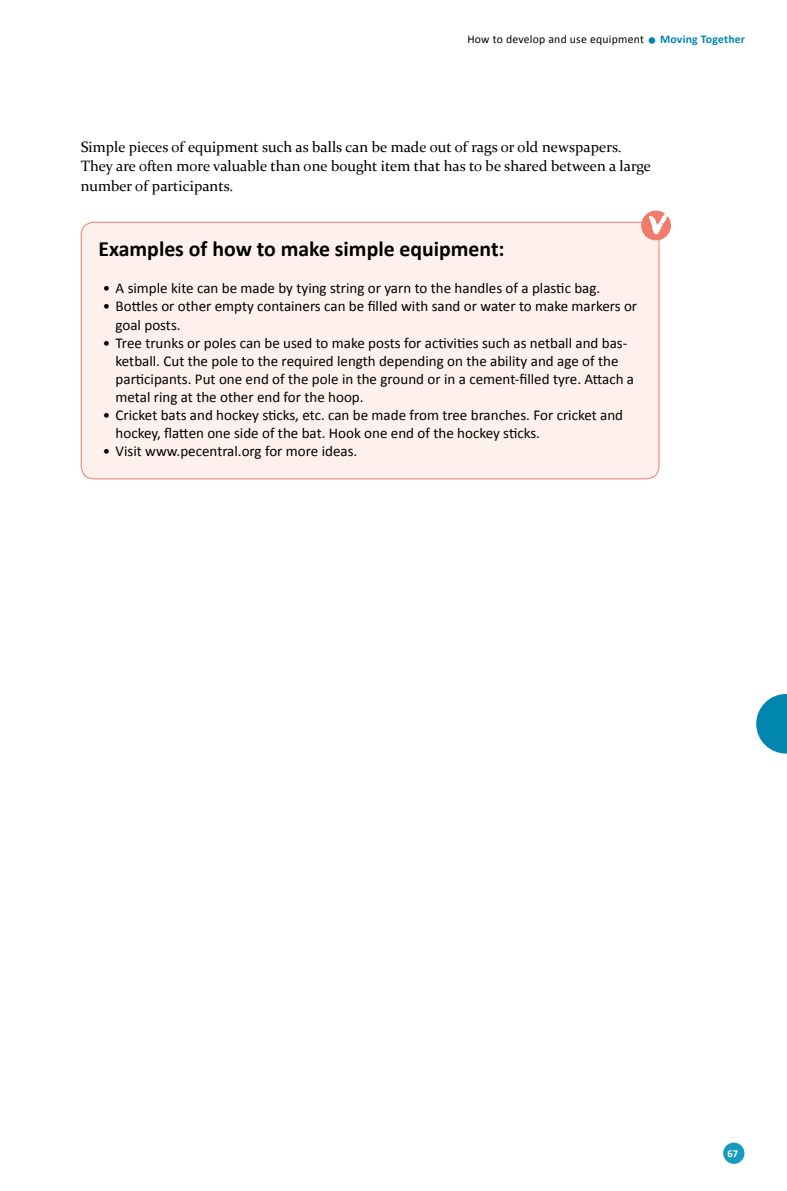
<style>
.page{position:relative;width:787px;height:1191px;background:#fff}
.page>*{position:absolute;margin:0;border:0;box-sizing:border-box;transform-origin:0 0}
.t1{font:700 21.75px "Calibri";color:#000}
.t2{font:15px/18px "Calibri";color:#000}
.t3{font:15px/19.5px "Constantia";color:#000}
.t4{font:11.7px "Calibri";letter-spacing:.02em;color:#000}
.t5{font:700 10.5px "Calibri";color:#fff}
.s1{font-size:21px;color:#0086af}
.s2{font-weight:700;color:#0086af}
</style>
<div class="page">
<div style="left:723px;top:1142px;width:21px;height:21px;background:#189bbf;border-radius:50%"></div>
<svg style="left:756px;top:694px;width:31px;height:59px"></svg>
<div style="left:81px;top:222px;width:578px;height:257px;background:#fef1ed;border-radius:13px"></div>
<div style="left:81px;top:222px;width:578px;height:257px;border:1px solid #ef7c6b;border-radius:13px"></div>
<div style="left:641px;top:211px;width:30px;height:29px;background:#ef7c6b;border-radius:50%"></div>
<img style="left:649px;top:212px;width:20px;height:22px">
<p class="t4" style="left:467px;top:32px;width:279px">How to develop and use equipment <span class="s1">•</span> <span class="s2">Moving Together</span></p>
<p class="t3" style="left:81px;top:136px;width:571px">Simple pieces of equipment such as balls can be made out of rags or old newspapers.<br>They are often more valuable than one bought item that has to be shared between a large number of participants.</p>
<h1 class="t1" style="left:99px;top:235px;width:407px">Examples of how to make simple equipment:</h1>
<p class="t2" style="left:103px;top:279px;width:499px">• A simple kite can be made by tying string or yarn to the handles of a plastic bag.</p>
<p class="t2" style="left:116px;top:297px;width:523px;text-indent:-13px">• Bottles or other empty containers can be filled with sand or water to make markers or goal posts.</p>
<p class="t2" style="left:116px;top:333px;width:520px;text-indent:-13px">• Tree trunks or poles can be used to make posts for activities such as netball and bas&shy;ketball. Cut the pole to the required length depending on the ability and age of the participants. Put one end of the pole in the ground or in a cement-filled tyre. Attach a metal ring at the other end for the hoop.</p>
<p class="t2" style="left:116px;top:405px;width:509px;text-indent:-13px">• Cricket bats and hockey sticks, etc. can be made from tree branches. For cricket and hockey, flatten one side of the bat. Hook one end of the hockey sticks.</p>
<p class="t2" style="left:103px;top:441px;width:256px">• Visit www.pecentral.org for more ideas.</p>
<p class="t5" style="left:727px;top:1147px;width:12px">67</p>
</div>
